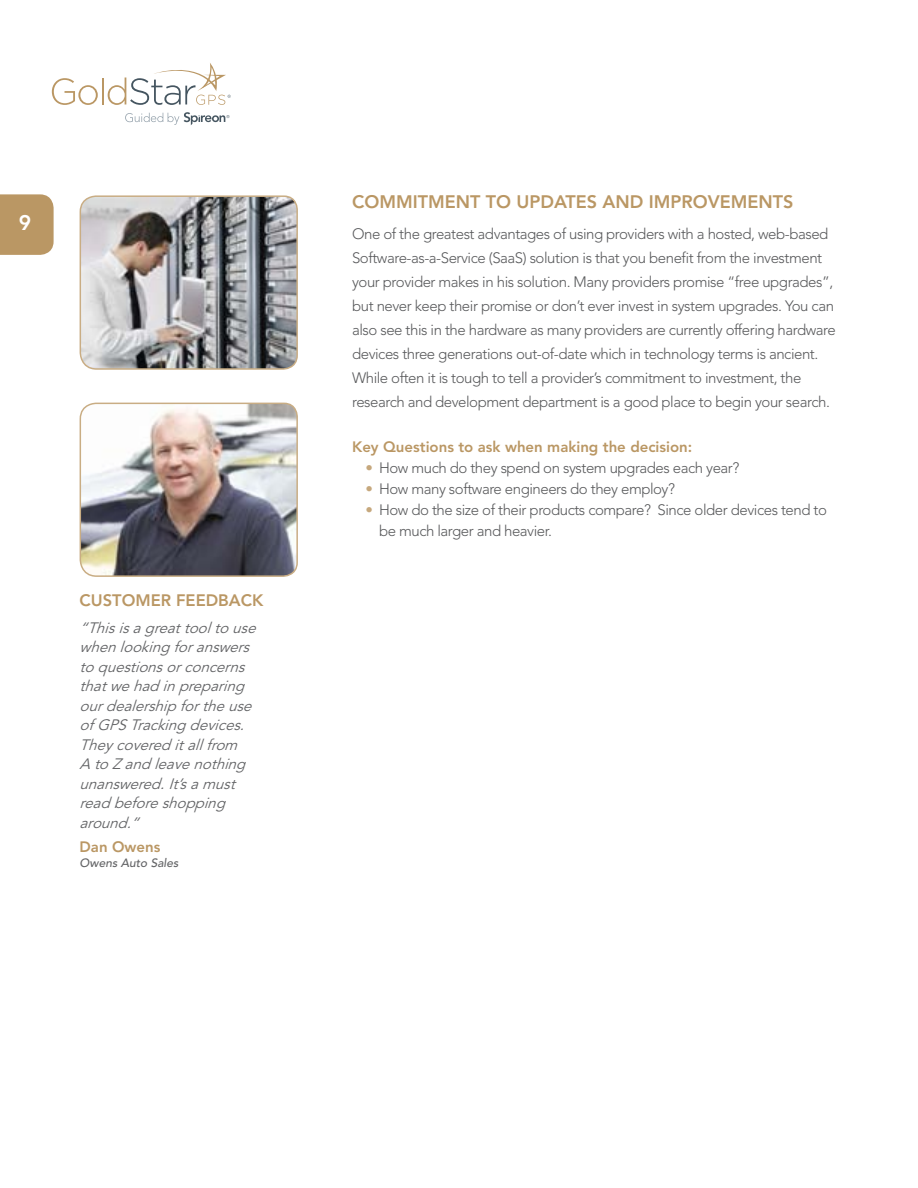
<style>
.page{position:relative;width:918px;height:1188px;background:#fff}
.page>*{position:absolute;margin:0;border:0;box-sizing:border-box;transform-origin:0 0}
.t1{font:800 21px "Avenir LT Std";color:#fff}
.t2{font:800 18px "Avenir LT Std";color:#ba9764}
.t3{font:800 16.5px "Avenir LT Std";color:#ba9764}
.t4{font:300 15px/24px "Avenir LT Std";letter-spacing:-.03em;color:#58595b}
.t5{font:italic 15px/19.5px "Avenir LT Std";color:#636466}
.t6{font:800 15px "Avenir LT Std";color:#ba9764}
.t7{font:italic 500 12px "Avenir LT Std";color:#636466}
.s1{color:#c6a87d}
</style>
<div class="page">
<div style="left:0;top:194px;width:54px;height:61px;background:#ba9764"></div>
<svg style="left:52px;top:78px;width:46px;height:27px"></svg>
<hr style="left:102px;top:78px;width:2px;height:26px;background:#ba9764">
<svg style="left:125px;top:112px;width:105px;height:13px"></svg>
<svg style="left:108px;top:63px;width:123px;height:42px"></svg>
<svg style="left:79px;top:195px;width:219px;height:175px;background:#9e9c9e"></svg>
<img style="left:79px;top:402px;width:219px;height:175px">
<h1 class="t1" style="left:19px;top:210px;width:14px">9</h1>
<p class="t3" style="left:80px;top:591px;width:185px">CUSTOMER FEEDBACK</p>
<p class="t5" style="left:80px;top:618px;width:181px">“This is a great tool to use when looking for answers to questions or concerns that we had in preparing our dealership for the use of GPS Tracking devices.<br>They covered it all from<br>A to Z and leave nothing unanswered. It ’s a must read before shopping around.”</p>
<p class="t6" style="left:80px;top:838px;width:82px">DAN OWENS</p>
<p class="t7" style="left:80px;top:856px;width:100px">Owens Auto Sales</p>
<p class="t2" style="left:352px;top:191px;width:443px">COMMITMENT TO UPDATES AND IMPROVEMENTS</p>
<p class="t4" style="left:352px;top:222px;width:485px">One of the greatest advantages of using providers with a hosted, web-based Software-as-a-Service (SaaS) solution is that you benefit from the investment your provider makes in his solution. Many providers promise “free upgrades”, but never keep their promise or don’t ever invest in system upgrades. You can also see this in the hardware as many providers are currently offering hardware devices three generations out-of-date which in technology terms is ancient.<br>While often it is tough to tell a provider’s commitment to investment, the research and development department is a good place to begin your search.</p>
<p class="t6" style="left:352px;top:438px;width:342px">KEY QUESTIONS TO ASK WHEN MAKING THE DECISION:</p>
<p class="t4" style="left:366px;top:456px;width:375px"><span class="s1">•</span> How much do they spend on system upgrades each year?</p>
<p class="t4" style="left:366px;top:477px;width:311px"><span class="s1">•</span> How many software engineers do they employ?</p>
<p class="t4" style="left:379px;top:499px;width:449px;line-height:21px;text-indent:-14px"><span class="s1">•</span> How do the size of their products compare? Since older devices tend to be much larger and heavier.</p>
</div>
